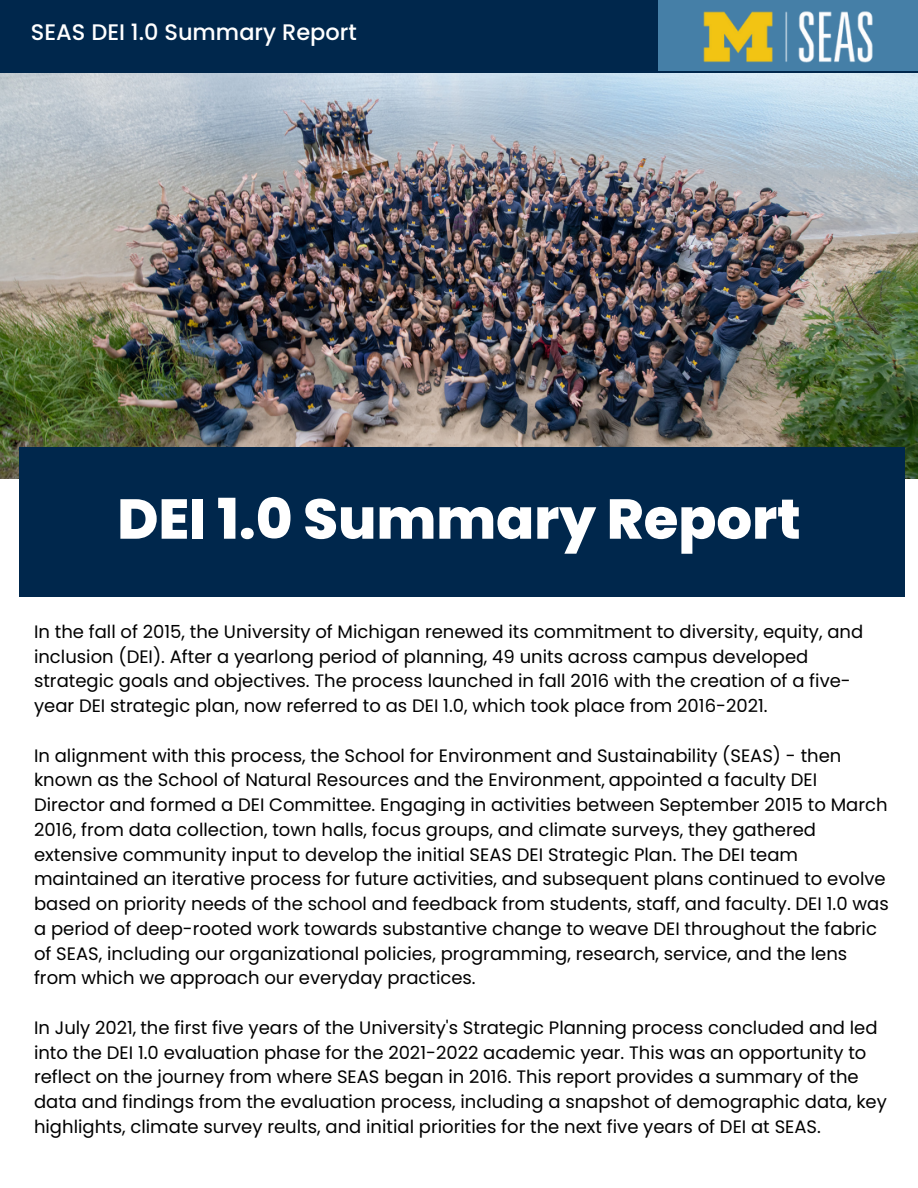
<style>
.page{position:relative;width:918px;height:1188px;background:#fff}
.page>*{position:absolute;margin:0;border:0;box-sizing:border-box;transform-origin:0 0}
.t1{font:800 56.1px "Poppins";color:#fff}
.t2{font:500 22.5px "Poppins";color:#fff}
.t3{font:18px/24.8px "Poppins";color:#000}
.s1{font-size:28.2px}
</style>
<div class="page">
<img style="left:0;top:72px;width:918px;height:406px">
<div style="left:19px;top:447px;width:885px;height:149px;background:#00274c"></div>
<div style="left:0;top:0;width:918px;height:72px;background:#00274c"></div>
<div style="left:658px;top:0;width:260px;height:71px;background:#457fa7"></div>
<img style="left:703px;top:11px;width:170px;height:52px">
<p class="t2" style="left:31px;top:16px;width:492px">SEAS DEI 1.0 Summary Report<span class="s1">Platypus Co</span></p>
<h1 class="t1" style="left:117px;top:480px;width:685px">DEI 1.0 Summary Report</h1>
<p class="t3" style="left:34px;top:619px;width:831px">In the fall of 2015, the University of Michigan renewed its commitment to diversity, equity, and inclusion (DEI). After a yearlong period of planning, 49 units across campus developed strategic goals and objectives. The process launched in fall 2016 with the creation of a five&shy;year DEI strategic plan, now referred to as DEI 1.0, which took place from 2016-2021.</p>
<p class="t3" style="left:34px;top:743px;width:856px">In alignment with this process, the School for Environment and Sustainability (SEAS) - then known as the School of Natural Resources and the Environment, appointed a faculty DEI Director and formed a DEI Committee. Engaging in activities between September 2015 to March 2016, from data collection, town halls, focus groups, and climate surveys, they gathered extensive community input to develop the initial SEAS DEI Strategic Plan. The DEI team maintained an iterative process for future activities, and subsequent plans continued to evolve based on priority needs of the school and feedback from students, staff, and faculty. DEI 1.0 was a period of deep-rooted work towards substantive change to weave DEI throughout the fabric of SEAS, including our organizational policies, programming, research, service, and the lens from which we approach our everyday practices.</p>
<p class="t3" style="left:34px;top:1015px;width:854px">In July 2021, the first five years of the University's Strategic Planning process concluded and led into the DEI 1.0 evaluation phase for the 2021-2022 academic year. This was an opportunity to reflect on the journey from where SEAS began in 2016. This report provides a summary of the data and findings from the evaluation process, including a snapshot of demographic data, key highlights, climate survey reults, and initial priorities for the next five years of DEI at SEAS.</p>
</div>
